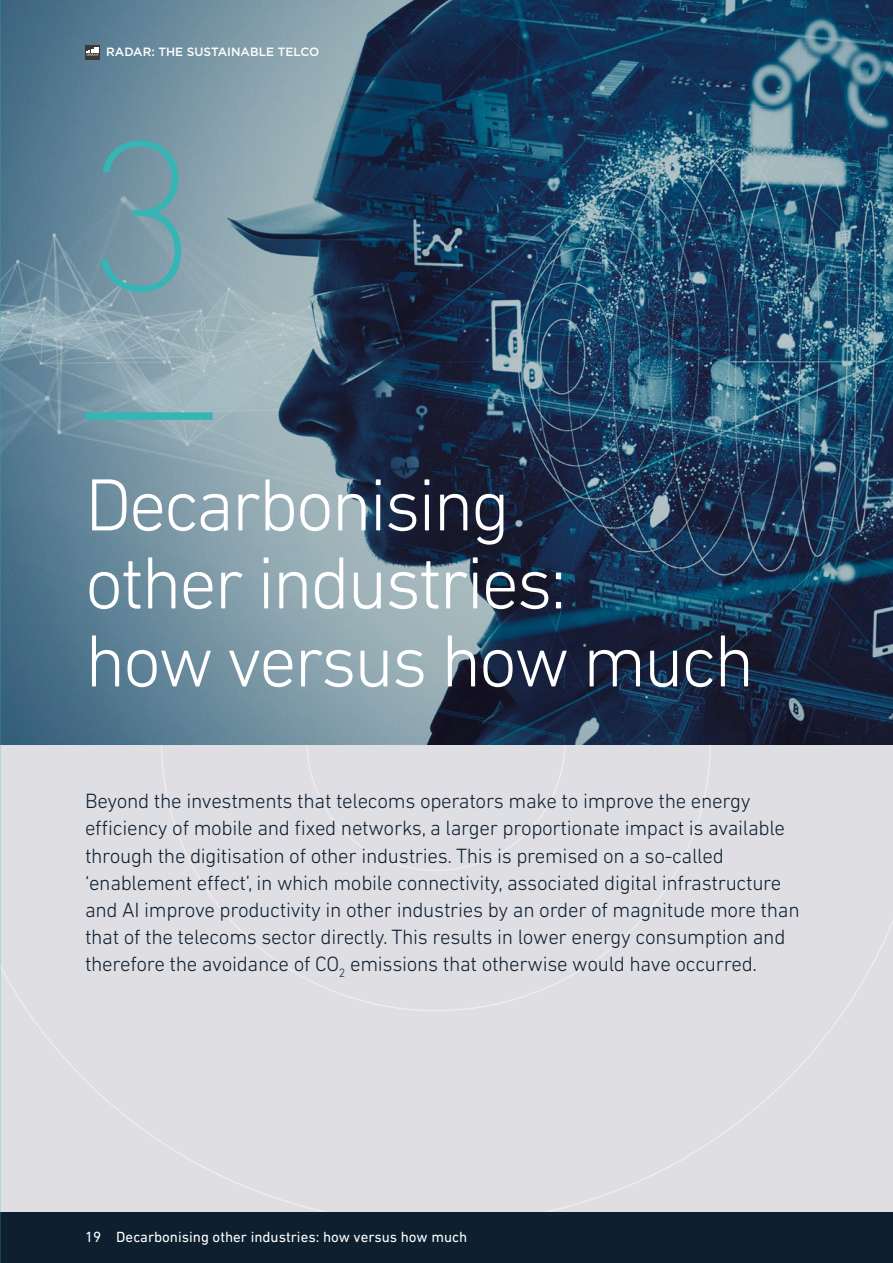
<style>
.page{position:relative;width:893px;height:1263px;background:#fff}
.page>*{position:absolute;margin:0;border:0;box-sizing:border-box;transform-origin:0 0}
.t1{font:200 216.45px "DIN Next LT Pro";color:#35b6b4}
.t2{font:300 75px/78px "DIN Next LT Pro";letter-spacing:-.035em;color:#fff}
.t3{font:300 21px/27px "DIN Next LT Pro";letter-spacing:-.015em;color:#0e1f30}
.t4{font:15px "DIN Next LT Pro";color:#fff}
.t5{font:500 12px "Gotham";color:#fff}
</style>
<div class="page">
<div style="left:0;top:744px;width:893px;height:468px;background:#dedee3"></div>
<img style="left:0;top:0;width:893px;height:744px">
<div style="left:0;top:1212px;width:893px;height:51px;background:#0e1f30"></div>
<svg style="left:85px;top:45px;width:15px;height:15px"></svg>
<svg style="left:86px;top:48px;width:13px;height:8px"></svg>
<div style="left:85px;top:412px;width:128px;height:8px;background:#35b6b4"></div>
<p class="t5" style="left:106px;top:44px;width:214px">RADAR: THE SUSTAINABLE TELCO</p>
<h1 class="t1" style="left:85px;top:92px;width:114px">3</h1>
<h2 class="t2" style="left:85px;top:465px;width:671px">Decarbonising<br>other industries:<br>how versus how much</h2>
<p class="t3" style="left:85px;top:788px;width:716px">Beyond the investments that telecoms operators make to improve the energy efficiency of mobile and fixed networks, a larger proportionate impact is available through the digitisation of other industries. This is premised on a so-called ‘enablement effect’, in which mobile connectivity, associated digital infrastructure and AI improve productivity in other industries by an order of magnitude more than that of the telecoms sector directly. This results in lower energy consumption and therefore the avoidance of CO<sub>2</sub> emissions that otherwise would have occurred.</p>
<p class="t4" style="left:85px;top:1228px;width:384px">19 Decarbonising other industries: how versus how much</p>
</div>
